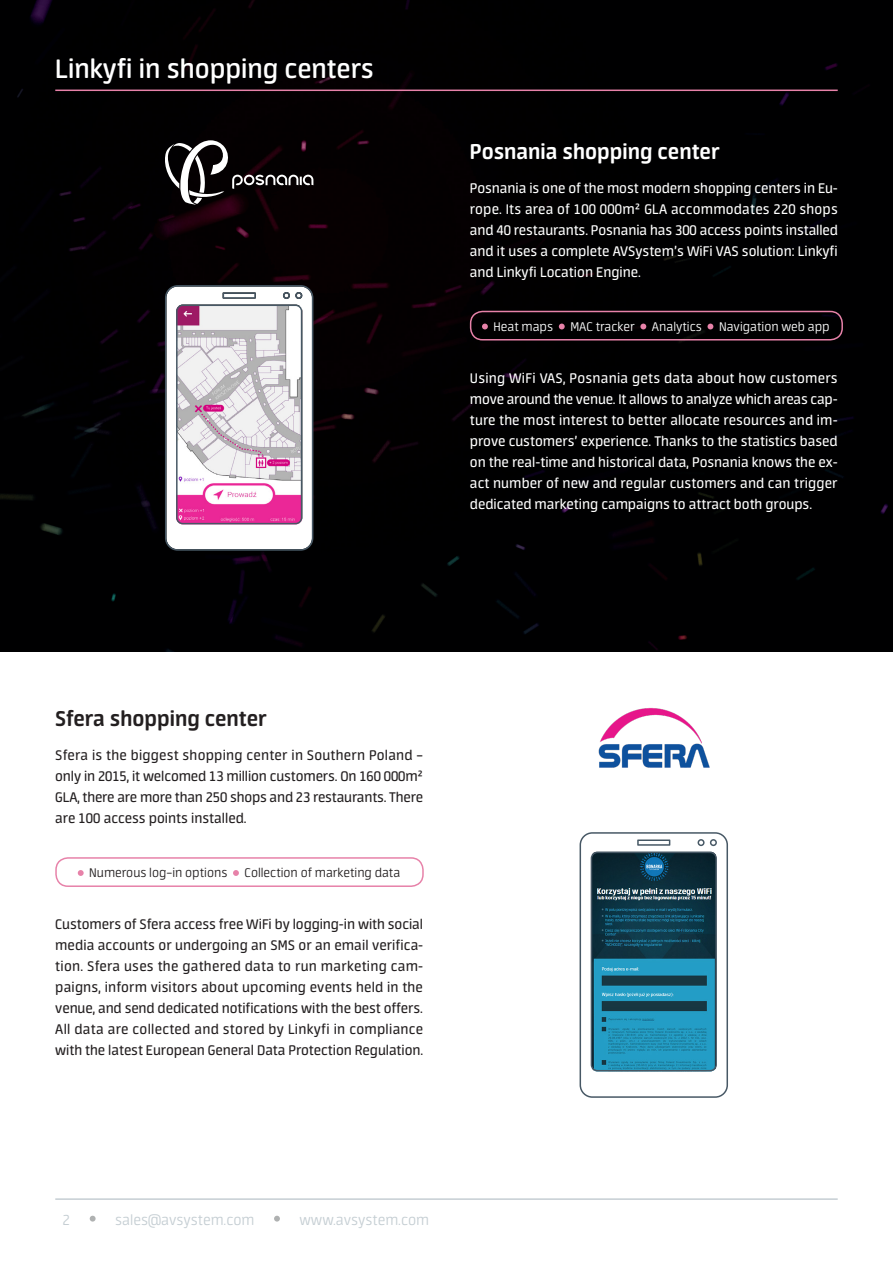
<style>
.page{position:relative;width:893px;height:1263px;background:#fff}
.page>*{position:absolute;margin:0;border:0;box-sizing:border-box;transform-origin:0 0}
.t1{font:600 30px "Neuron";color:#fff}
.tytul_textst_bez_tab{font:700 24px "Neuron";color:#fff}
.tytul_textst_bez_tab-2{font:700 24px "Neuron";color:#231f20}
.t2{font:300 16.5px "Neuron";color:#c5ced3}
.txt_tabelka_2{font:15.75px/21px "Neuron";color:#fff;text-align:justify}
.txt_tabelka_2-2{font:15.75px/21px "Neuron";letter-spacing:-.005em;color:#231f20;text-align:justify}
.txt_tabelka{font:300 14.25px "Neuron";color:#231f20}
.txt_tabelka-2{font:300 14.25px "Neuron";color:#fff}
</style>
<div class="page">
<div style="left:0;top:0;width:893px;height:652px;background:#000001"></div>
<img style="left:598px;top:708px;width:112px;height:60px">
<svg style="left:482px;top:324px;width:6px;height:5px"></svg>
<svg style="left:559px;top:324px;width:6px;height:5px"></svg>
<svg style="left:640px;top:324px;width:6px;height:5px"></svg>
<svg style="left:707px;top:324px;width:6px;height:5px"></svg>
<div style="left:470px;top:311px;width:373px;height:29px;border:2px solid #e782a9;border-radius:12px"></div>
<svg style="left:78px;top:870px;width:6px;height:6px"></svg>
<svg style="left:233px;top:870px;width:6px;height:6px"></svg>
<div style="left:55px;top:857px;width:369px;height:30px;border:2px solid #e782a9;border-radius:12px"></div>
<svg style="left:163px;top:140px;width:150px;height:65px"></svg>
<hr style="left:55px;top:90px;width:783px;height:1px;background:#e782a9">
<svg style="left:580px;top:832px;width:148px;height:266px"></svg>
<svg style="left:165px;top:285px;width:148px;height:266px"></svg>
<hr style="left:55px;top:1198px;width:783px;height:2px;background:#c5ced3">
<svg style="left:90px;top:1216px;width:6px;height:5px"></svg>
<svg style="left:274px;top:1216px;width:6px;height:5px"></svg>
<p class="t1" style="left:55px;top:52px;width:320px">Linkyfi in shopping centers</p>
<p class="tytul_textst_bez_tab" style="left:470px;top:138px;width:251px">Posnania shopping center</p>
<p class="txt_tabelka_2" style="left:470px;top:177px;width:370px">Posnania is one of the most modern shopping centers in Eu&shy;rope. Its area of 100 000m² GLA accommodates 220 shops and 40 restaurants. Posnania has 300 access points installed and it uses a complete AVSystem’s WiFi VAS solution: Linkyfi and Linkyfi Location Engine.</p>
<p class="txt_tabelka-2" style="left:493px;top:319px;width:338px">Heat maps MAC tracker Analytics Navigation web app</p>
<p class="txt_tabelka_2" style="left:470px;top:367px;width:369px">Using WiFi VAS, Posnania gets data about how customers move around the venue. It allows to analyze which areas cap&shy;ture the most interest to better allocate resources and im&shy;prove customers’ experience. Thanks to the statistics based on the real-time and historical data, Posnania knows the ex&shy;act number of new and regular customers and can trigger dedicated marketing campaigns to attract both groups.</p>
<p class="tytul_textst_bez_tab-2" style="left:55px;top:705px;width:213px">Sfera shopping center</p>
<p class="txt_tabelka_2-2" style="left:55px;top:745px;width:370px">Sfera is the biggest shopping center in Southern Poland – only in 2015, it welcomed 13 million customers. On 160 000m²<br>GLA, there are more than 250 shops and 23 restaurants. There are 100 access points installed.</p>
<p class="txt_tabelka" style="left:89px;top:865px;width:312px">Numerous log–in options Collection of marketing data</p>
<p class="txt_tabelka_2-2" style="left:55px;top:913px;width:370px">Customers of Sfera access free WiFi by logging-in with social media accounts or undergoing an SMS or an email verifica&shy;tion. Sfera uses the gathered data to run marketing cam&shy;paigns, inform visitors about upcoming events held in the venue, and send dedicated notifications with the best offers.<br>All data are collected and stored by Linkyfi in compliance with the latest European General Data Protection Regulation.</p>
<p class="t2" style="left:63px;top:1211px;width:9px">2</p>
<p class="t2" style="left:115px;top:1211px;width:141px">sales@avsystem.com</p>
<p class="t2" style="left:300px;top:1211px;width:131px">www.avsystem.com</p>
</div>
